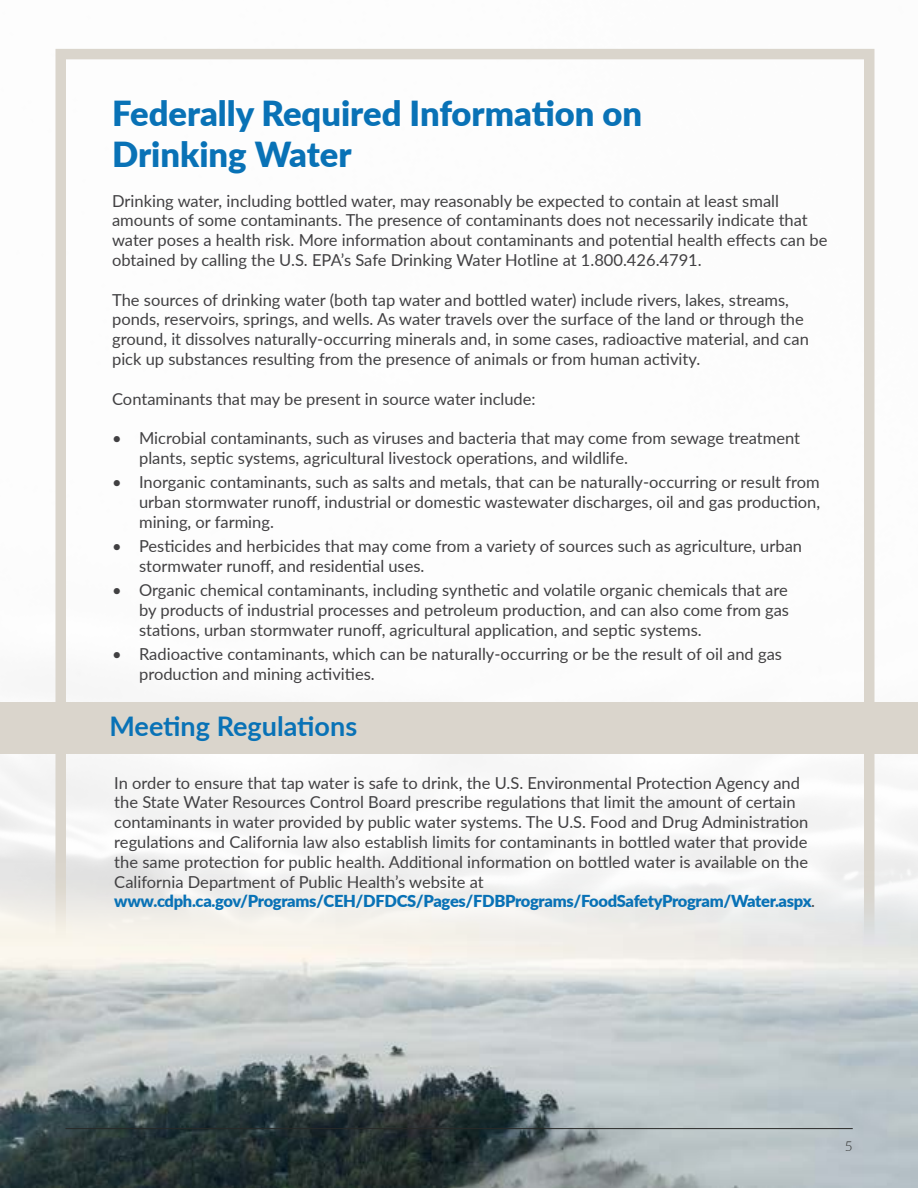
<style>
.page{position:relative;width:918px;height:1188px;background:#fff}
.page>*{position:absolute;margin:0;border:0;box-sizing:border-box;transform-origin:0 0}
.t1{font:900 34.5px/41.4px "Lato";color:#0972b6}
.t2{font:700 27px "Lato";color:#0972b6}
.t3{font:16.5px/19.8px "Lato";color:#414042}
.t4{font:300 13.5px "Lato";color:#292927}
.s1{font-weight:900;color:#0972b6}
</style>
<div class="page">
<div style="left:56px;top:49px;width:818px;height:1059px;border:10px solid #dad5cc"></div>
<div style="left:0;top:702px;width:918px;height:52px;background:#dad5cc"></div>
<img style="left:0;top:850px;width:918px;height:338px">
<hr style="left:65px;top:1128px;width:788px;height:1px;background:#292927">
<h1 class="t1" style="left:112px;top:91px;width:532px">Federally Required Information on<br>Drinking Water</h1>
<p class="t3" style="left:112px;top:190px;width:717px">Drinking water, including bottled water, may reasonably be expected to contain at least small amounts of some contaminants. The presence of contaminants does not necessarily indicate that water poses a health risk. More information about contaminants and potential health effects can be obtained by calling the U.S. EPA’s Safe Drinking Water Hotline at 1.800.426.4791.</p>
<p class="t3" style="left:112px;top:289px;width:698px">The sources of drinking water (both tap water and bottled water) include rivers, lakes, streams, ponds, reservoirs, springs, and wells. As water travels over the surface of the land or through the ground, it dissolves naturally-occurring minerals and, in some cases, radioactive material, and can pick up substances resulting from the presence of animals or from human activity.</p>
<p class="t3" style="left:112px;top:388px;width:425px">Contaminants that may be present in source water include:</p>
<p class="t3" style="left:139px;top:428px;width:663px;text-indent:-27px">• Microbial contaminants, such as viruses and bacteria that may come from sewage treatment plants, septic systems, agricultural livestock operations, and wildlife.</p>
<p class="t3" style="left:139px;top:472px;width:683px;text-align:justify;text-indent:-27px">• Inorganic contaminants, such as salts and metals, that can be naturally-occurring or result from urban stormwater runoff, industrial or domestic wastewater discharges, oil and gas production, mining, or farming.</p>
<p class="t3" style="left:139px;top:536px;width:664px;text-indent:-27px">• Pesticides and herbicides that may come from a variety of sources such as agriculture, urban stormwater runoff, and residential uses.</p>
<p class="t3" style="left:139px;top:580px;width:652px;text-align:justify;text-indent:-27px">• Organic chemical contaminants, including synthetic and volatile organic chemicals that are by products of industrial processes and petroleum production, and can also come from gas stations, urban stormwater runoff, agricultural application, and septic systems.</p>
<p class="t3" style="left:139px;top:644px;width:644px;text-indent:-27px">• Radioactive contaminants, which can be naturally-occurring or be the result of oil and gas production and mining activities.</p>
<h2 class="t2" style="left:110px;top:707px;width:249px">Meeting Regulations</h2>
<p class="t3" style="left:114px;top:772px;width:702px">In order to ensure that tap water is safe to drink, the U.S. Environmental Protection Agency and the State Water Resources Control Board prescribe regulations that limit the amount of certain contaminants in water provided by public water systems. The U.S. Food and Drug Administration regulations and California law also establish limits for contaminants in bottled water that provide the same protection for public health. Additional information on bottled water is available on the California Department of Public Health’s website at <span class="s1">www.cdph.ca.gov/Programs/CEH/DFDCS/Pages/FDBPrograms/FoodSafetyProgram/Water.aspx</span>.</p>
<p class="t4" style="left:845px;top:1137px;width:9px">5</p>
</div>
